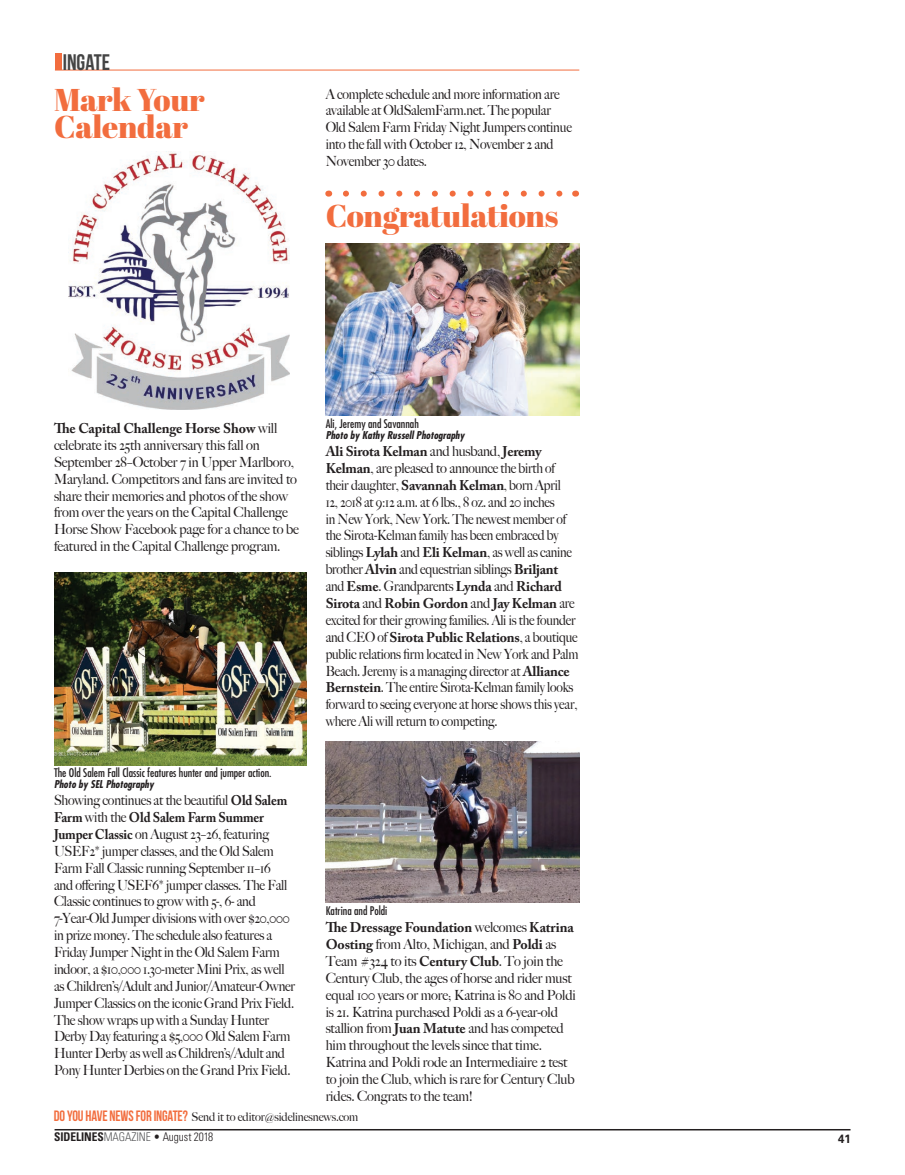
<style>
.page{position:relative;width:905px;height:1175px;background:#fff}
.page>*{position:absolute;margin:0;border:0;box-sizing:border-box;transform-origin:0 0}
.t1{font:31.5px/27px "Abril Fatface";letter-spacing:-.01em;color:#f26d3e}
.t2{font:700 22.5px "Bebas Neue";color:#444}
.t3{font:500 14.1px/16.8px "Big Caslon";letter-spacing:-.015em;color:#231f20;scale:.95 1}
.t4{font:500 14.1px/16.8px "Big Caslon";letter-spacing:-.015em;color:#231f20;scale:.92 1}
.t5{font:500 14.1px/16.8px "Big Caslon";letter-spacing:-.015em;color:#231f20;scale:.9 1}
.t6{font:700 14.1px "Adobe Caslon Pro";letter-spacing:-.015em;color:#231f20}
.t7{font:700 14.1px "Adobe Caslon Pro";letter-spacing:-.015em;color:#231f20;scale:.92 1}
.t8{font:500 12px "Big Caslon";letter-spacing:-.01em;color:#231f20;scale:.95 1}
.t9{font:300 condensed 12px "Univers LT Std";letter-spacing:-.005em;color:#231f20;scale:.95 1}
.t10{font:700 12px "Univers LT Std";color:#231f20;scale:.95 1}
.t11{font:condensed 11.7px "Futura";color:#231f20}
.t12{font:italic 700 condensed 10.5px "Futura";color:#231f20}
.s1{font-family:"Big Caslon";font-weight:500}
.s2{font-family:"Adobe Caslon Pro";font-weight:700}
.s3{font-family:"Bebas Neue";font-weight:700;font-size:15px;color:#f26d3e}
.s4{font-weight:700}
.s5{color:#57585a}
</style>
<div class="page">
<hr style="left:55px;top:1129px;width:795px;height:1px;background:#231f20">
<div style="left:55px;top:54px;width:6px;height:16px;background:#f26d3e"></div>
<hr style="left:55px;top:70px;width:524px;height:1px;background:#f26d3e">
<svg style="left:346px;top:191px;width:217px;height:6px"></svg>
<img style="left:69px;top:151px;width:220px;height:258px">
<img style="left:54px;top:572px;width:253px;height:193px">
<img style="left:325px;top:243px;width:254px;height:172px">
<img style="left:326px;top:741px;width:253px;height:162px">
<h2 class="t2" style="left:63px;top:49px;width:49px">INGATE</h2>
<h1 class="t1" style="left:54px;top:85px;width:152px">Mark Your<br>Calendar</h1>
<p class="t4" style="left:326px;top:85px;width:269px">A complete schedule and more information are available at OldSalemFarm.net. The popular Old Salem Farm Friday Night Jumpers continue into the fall with October 12, November 2 and November 30 dates.</p>
<h1 class="t1" style="left:326px;top:201px;width:234px">Congratulations</h1>
<p class="t6" style="left:54px;top:420px;width:225px">The Capital Challenge Horse Show <span class="s1">will</span></p>
<p class="t3" style="left:54px;top:436px;width:259px">celebrate its 25th anniversary this fall on September 28–October 7 in Upper Marlboro, Maryland. Competitors and fans are invited to share their memories and photos of the show from over the years on the Capital Challenge Horse Show Facebook page for a chance to be featured in the Capital Challenge program.</p>
<p class="t11" style="left:54px;top:765px;width:219px">The Old Salem Fall Classic features hunter and jumper action.</p>
<p class="t12" style="left:54px;top:777px;width:101px">Photo by SEL Photography</p>
<p class="t4" style="left:54px;top:791px;width:255px">Showing continues at the beautiful <span class="s2">Old Salem</span></p>
<p class="t7" style="left:54px;top:809px;width:229px">Farm <span class="s1">with the</span> Old Salem Farm Summer</p>
<p class="t4" style="left:54px;top:825px;width:264px"><span class="s2">Jumper Classic</span> on August 23–26, featuring USEF2* jumper classes, and the Old Salem Farm Fall Classic running September 11–16<br>and offering USEF6* jumper classes. The Fall Classic continues to grow with 5-, 6- and 7-Year-Old Jumper divisions with over $20,000 in prize money. The schedule also features a Friday Jumper Night in the Old Salem Farm indoor, a $10,000 1.30-meter Mini Prix, as well as Children’s/Adult and Junior/Amateur-Owner Jumper Classics on the iconic Grand Prix Field.<br>The show wraps up with a Sunday Hunter Derby Day featuring a $5,000 Old Salem Farm Hunter Derby as well as Children’s/Adult and Pony Hunter Derbies on the Grand Prix Field.</p>
<p class="t11" style="left:326px;top:416px;width:95px">Ali, Jeremy and Savannah</p>
<p class="t12" style="left:326px;top:428px;width:140px">Photo by Kathy Russell Photography</p>
<p class="t6" style="left:326px;top:443px;width:217px">Ali Sirota Kelman <span class="s1">and husband,</span> Jeremy</p>
<p class="t3" style="left:325px;top:459px;width:261px"><span class="s2">Kelman</span>, are pleased to announce the birth of their daughter, <span class="s2">Savannah Kelman</span>, born April 12, 2018 at 9:12 a.m. at 6 lbs., 8 oz. and 20 inches<br>in New York, New York. The newest member of the Sirota-Kelman family has been embraced by siblings <span class="s2">Lylah</span> and <span class="s2">Eli Kelman</span>, as well as canine brother <span class="s2">Alvin</span> and equestrian siblings <span class="s2">Briljant </span>and <span class="s2">Esme</span>. Grandparents <span class="s2">Lynda</span> and <span class="s2">Richard</span></p>
<p class="t6" style="left:326px;top:595px;width:250px">Sirota <span class="s1">and</span> Robin Gordon <span class="s1">and</span> Jay Kelman <span class="s1">are</span></p>
<p class="t5" style="left:325px;top:611px;width:279px">excited for their growing families. Ali is the founder</p>
<p class="t6" style="left:325px;top:628px;width:253px"><span class="s1">and CEO of</span> Sirota Public Relations<span class="s1">, a boutique</span></p>
<p class="t5" style="left:326px;top:644px;width:282px">public relations firm located in New York and Palm Beach. Jeremy is a managing director at <span class="s2">Alliance Bernstein</span>. The entire Sirota-Kelman family looks forward to seeing everyone at horse shows this year, where Ali will return to competing.</p>
<p class="t11" style="left:326px;top:903px;width:63px">Katrina and Poldi</p>
<p class="t6" style="left:326px;top:919px;width:249px">The Dressage Foundation <span class="s1">welcomes</span> Katrina</p>
<p class="t3" style="left:326px;top:935px;width:265px"><span class="s2">Oosting</span> from Alto, Michigan, and <span class="s2">Poldi</span> as Team #324 to its <span class="s2">Century Club</span>. To join the Century Club, the ages of horse and rider must equal 100 years or more; Katrina is 80 and Poldi is 21. Katrina purchased Poldi as a 6-year-old stallion from <span class="s2">Juan Matute</span> and has competed him throughout the levels since that time.<br>Katrina and Poldi rode an Intermediaire 2 test to join the Club, which is rare for Century Club rides. Congrats to the team!</p>
<p class="t8" style="left:54px;top:1106px;width:322px"><span class="s3">DO YOU HAVE NEWS FOR INGATE?</span> Send it to editor@sidelinesnews.com</p>
<p class="t9" style="left:54px;top:1129px;width:169px"><span class="s4">SIDELINES</span><span class="s5">MAGAZINE</span> • August 2018</p>
<p class="t10" style="left:838px;top:1131px;width:15px">41</p>
</div>
